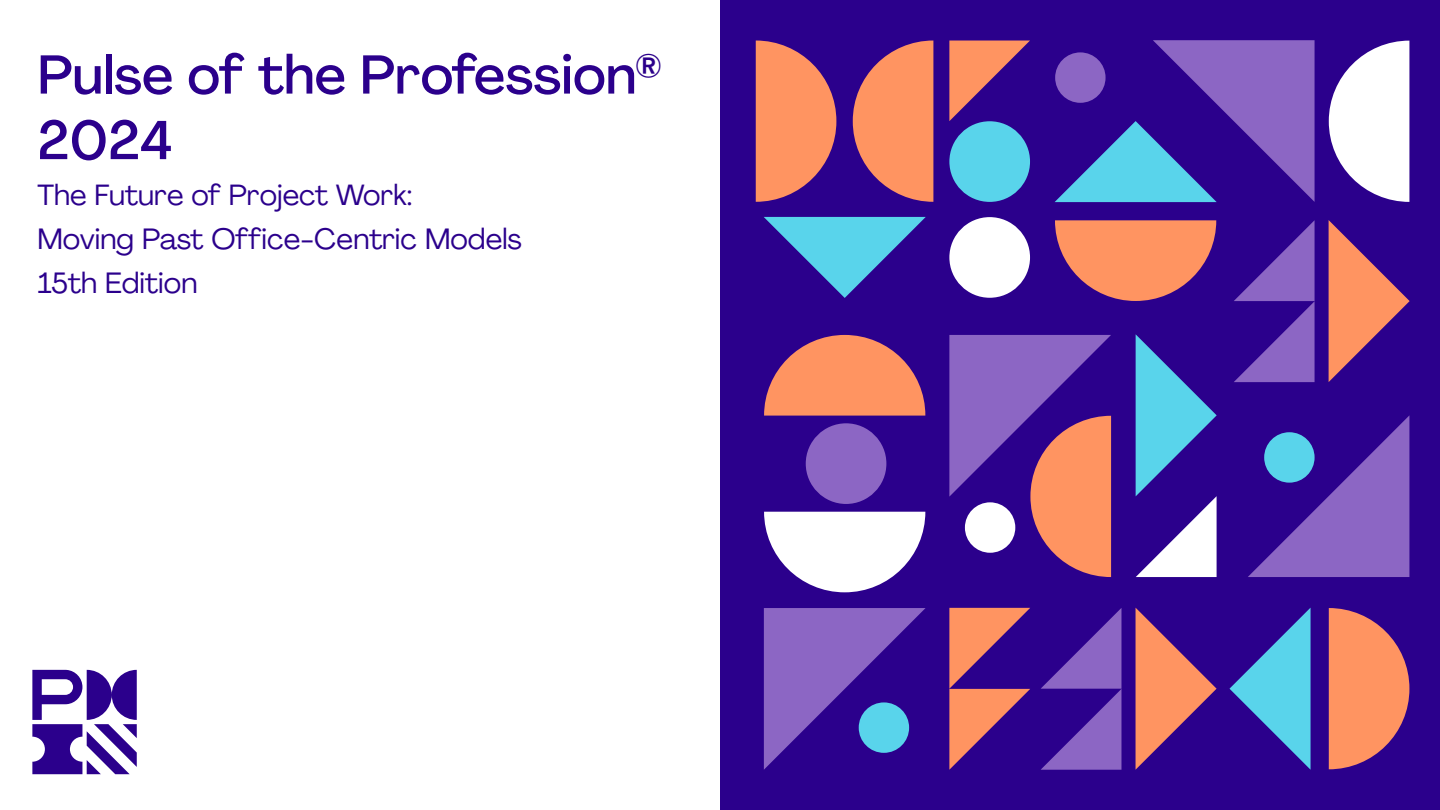
<style>
.page{position:relative;width:1440px;height:810px;background:#fff}
.page>*{position:absolute;margin:0;border:0;box-sizing:border-box;transform-origin:0 0}
.t1{font:500 54px/65.6px "Agrandir";color:#2b008c}
.t2{font:29.1px/43.6px "Agrandir";color:#2b008c}
.t3{font:28.95px "Agrandir";color:#2b008c}
</style>
<div class="page">
<div style="left:721px;top:0;width:719px;height:810px;background:#2b008c"></div>
<svg style="left:949px;top:608px;width:81px;height:162px"></svg>
<svg style="left:853px;top:41px;width:80px;height:161px"></svg>
<svg style="left:756px;top:41px;width:80px;height:161px"></svg>
<svg style="left:1329px;top:41px;width:80px;height:161px"></svg>
<svg style="left:764px;top:335px;width:161px;height:81px"></svg>
<svg style="left:764px;top:512px;width:161px;height:80px"></svg>
<div style="left:806px;top:423px;width:80px;height:81px;background:#8c66c4;border-radius:50%"></div>
<div style="left:949px;top:217px;width:81px;height:81px;background:#fff;border-radius:50%"></div>
<div style="left:949px;top:121px;width:81px;height:81px;background:#59d4eb;border-radius:50%"></div>
<svg style="left:949px;top:41px;width:81px;height:80px"></svg>
<svg style="left:1055px;top:220px;width:161px;height:81px"></svg>
<svg style="left:1055px;top:40px;width:260px;height:162px"></svg>
<svg style="left:1329px;top:608px;width:80px;height:161px"></svg>
<svg style="left:1229px;top:608px;width:82px;height:162px"></svg>
<svg style="left:764px;top:217px;width:162px;height:81px"></svg>
<svg style="left:1136px;top:335px;width:81px;height:242px"></svg>
<svg style="left:1234px;top:220px;width:81px;height:162px"></svg>
<svg style="left:1329px;top:220px;width:81px;height:162px"></svg>
<svg style="left:1041px;top:608px;width:80px;height:162px"></svg>
<svg style="left:1136px;top:608px;width:81px;height:161px"></svg>
<svg style="left:949px;top:335px;width:162px;height:242px"></svg>
<svg style="left:764px;top:608px;width:162px;height:162px"></svg>
<svg style="left:1248px;top:416px;width:161px;height:161px"></svg>
<svg style="left:32px;top:670px;width:105px;height:104px"></svg>
<h1 class="t1" style="left:38px;top:42px;width:625px">Pulse of the Profession<sup>®<br></sup>2024</h1>
<p class="t3" style="left:38px;top:177px;width:376px">The Future of Project Work:</p>
<p class="t2" style="left:38px;top:217px;width:486px">Moving Past Office-Centric Models<br>15th Edition</p>
</div>
